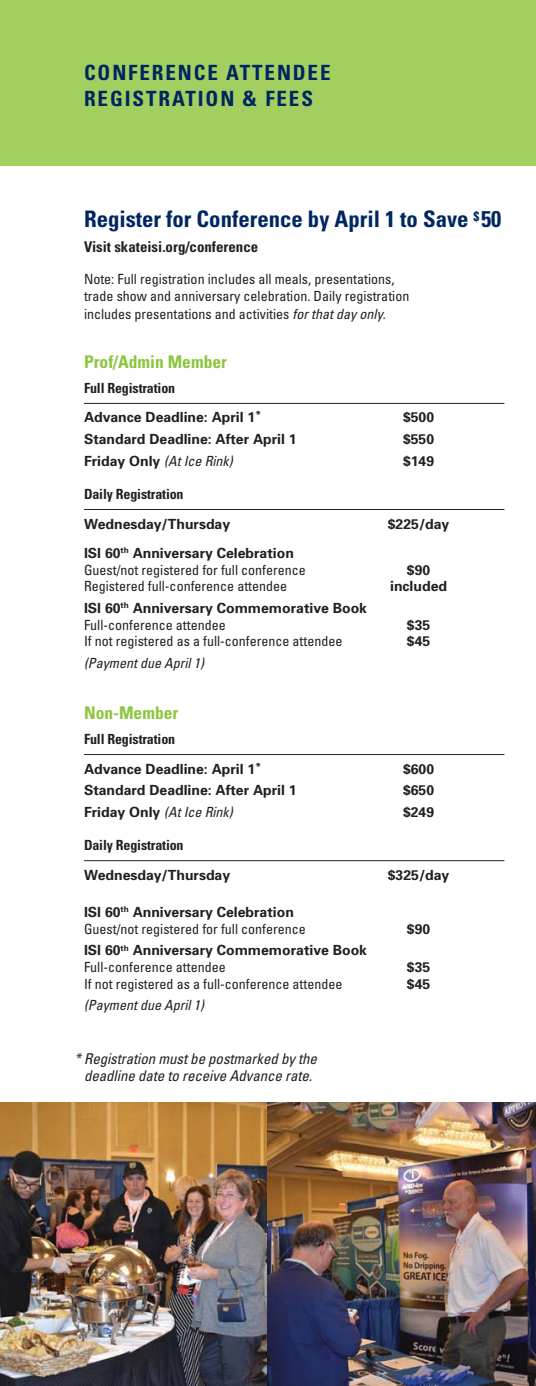
<style>
.page{position:relative;width:536px;height:1386px;background:#fff}
.page>*{position:absolute;margin:0;border:0;box-sizing:border-box;transform-origin:0 0}
.t1{font:700 condensed 22.75px "Univers";color:#002661}
.t2{font:700 condensed 21px/26.2px "Univers";letter-spacing:.09em;color:#002661}
.t3{font:700 condensed 17.5px "Univers";color:#8cc63f}
.t4{font:italic condensed 14.88px/17px "Univers";letter-spacing:-.005em;color:#231f20;text-align:center}
.t5{font:700 condensed 14.88px "Univers";color:#231f20}
.t6{font:condensed 14px/16.6px "Univers";color:#231f20}
.t7{font:700 14px/29.6px "Univers";color:#231f20}
.t8{font:italic condensed 14px "Univers";color:#231f20}
.t9{font:700 condensed 14px "Univers";letter-spacing:-.01em;color:#231f20}
.s1{font-style:italic}
.s2{font-stretch:condensed}
.s3{font-weight:700;font-style:normal;font-stretch:normal}
.s4{font-weight:700;font-stretch:normal}
.s5{font-weight:400;font-stretch:condensed}
</style>
<div class="page">
<hr style="left:84px;top:403px;width:420px;height:1px;background:#231f20">
<hr style="left:84px;top:509px;width:420px;height:1px;background:#231f20">
<hr style="left:84px;top:754px;width:420px;height:1px;background:#231f20">
<hr style="left:84px;top:860px;width:420px;height:1px;background:#231f20">
<img style="left:0;top:1103px;width:536px;height:283px">
<div style="left:0;top:0;width:536px;height:165px;background:#a3cf60"></div>
<h2 class="t2" style="left:84px;top:61px;width:248px">CONFERENCE ATTENDEE<br>REGISTRATION &amp; FEES</h2>
<h1 class="t1" style="left:84px;top:210px;width:418px">Register for Conference by April 1 to Save <sup>$</sup> 50</h1>
<p class="t5" style="left:84px;top:241px;width:176px">Visit skateisi.org/conference</p>
<p class="t6" style="left:84px;top:272px;width:327px;line-height:17.2px">Note: Full registration includes all meals, presentations, trade show and anniversary celebration. Daily registration includes presentations and activities <span class="s1">for that day only</span>.</p>
<p class="t3" style="left:84px;top:355px;width:144px">Prof/Admin Member</p>
<p class="t7" style="left:84px;top:374px;width:178px"><span class="s2">Full Registration<br></span>Advance Deadline: April 1<sup>*</sup></p>
<p class="t7" style="left:403px;top:404px;width:33px">$500</p>
<p class="t7" style="left:84px;top:426px;width:214px">Standard Deadline: After April 1</p>
<p class="t7" style="left:403px;top:426px;width:33px">$550</p>
<p class="t8" style="left:84px;top:456px;width:150px"><span class="s3">Friday Only</span> (At Ice Rink)</p>
<p class="t7" style="left:403px;top:447px;width:33px">$149</p>
<p class="t9" style="left:84px;top:489px;width:101px">Daily Registration</p>
<p class="t7" style="left:84px;top:510px;width:147px">Wednesday/Thursday</p>
<p class="t7" style="left:387px;top:510px;width:63px">$225/day</p>
<p class="t6" style="left:84px;top:546px;width:223px"><span class="s4">ISI 60</span><sup>th</sup> <span class="s4">Anniversary Celebration<br></span>Guest/not registered for full conference</p>
<p class="t7" style="left:407px;top:556px;width:25px">$90</p>
<p class="t6" style="left:84px;top:579px;width:204px">Registered full-conference attendee</p>
<p class="t7" style="left:390px;top:573px;width:58px">included</p>
<p class="t7" style="left:84px;top:601px;width:284px;line-height:16.6px">ISI 60<sup>th</sup> Anniversary Commemorative Book<br><span class="s5">Full-conference attendee</span></p>
<p class="t7" style="left:407px;top:611px;width:25px">$35</p>
<p class="t6" style="left:84px;top:634px;width:260px">If not registered as a full-conference attendee</p>
<p class="t7" style="left:407px;top:628px;width:25px">$45</p>
<p class="t8" style="left:84px;top:658px;width:121px">(Payment due April 1)</p>
<p class="t3" style="left:84px;top:706px;width:96px">Non-Member</p>
<p class="t7" style="left:84px;top:726px;width:178px"><span class="s2">Full Registration<br></span>Advance Deadline: April 1<sup>*</sup></p>
<p class="t7" style="left:403px;top:755px;width:33px">$600</p>
<p class="t7" style="left:84px;top:777px;width:214px">Standard Deadline: After April 1</p>
<p class="t7" style="left:403px;top:777px;width:33px">$650</p>
<p class="t8" style="left:84px;top:807px;width:150px"><span class="s3">Friday Only</span> (At Ice Rink)</p>
<p class="t7" style="left:403px;top:798px;width:33px">$249</p>
<p class="t9" style="left:84px;top:840px;width:101px">Daily Registration</p>
<p class="t7" style="left:84px;top:861px;width:147px">Wednesday/Thursday</p>
<p class="t7" style="left:387px;top:861px;width:63px">$325/day</p>
<p class="t6" style="left:84px;top:905px;width:223px"><span class="s4">ISI 60</span><sup>th</sup> <span class="s4">Anniversary Celebration<br></span>Guest/not registered for full conference</p>
<p class="t7" style="left:407px;top:915px;width:25px">$90</p>
<p class="t7" style="left:84px;top:943px;width:284px;line-height:16.6px">ISI 60<sup>th</sup> Anniversary Commemorative Book<br><span class="s5">Full-conference attendee</span></p>
<p class="t7" style="left:407px;top:954px;width:25px">$35</p>
<p class="t6" style="left:84px;top:977px;width:260px">If not registered as a full-conference attendee</p>
<p class="t7" style="left:407px;top:970px;width:25px">$45</p>
<p class="t8" style="left:84px;top:1000px;width:121px">(Payment due April 1)</p>
<p class="t4" style="left:74px;top:1052px;width:244px">* Registration must be postmarked by the deadline date to receive Advance rate.</p>
</div>
